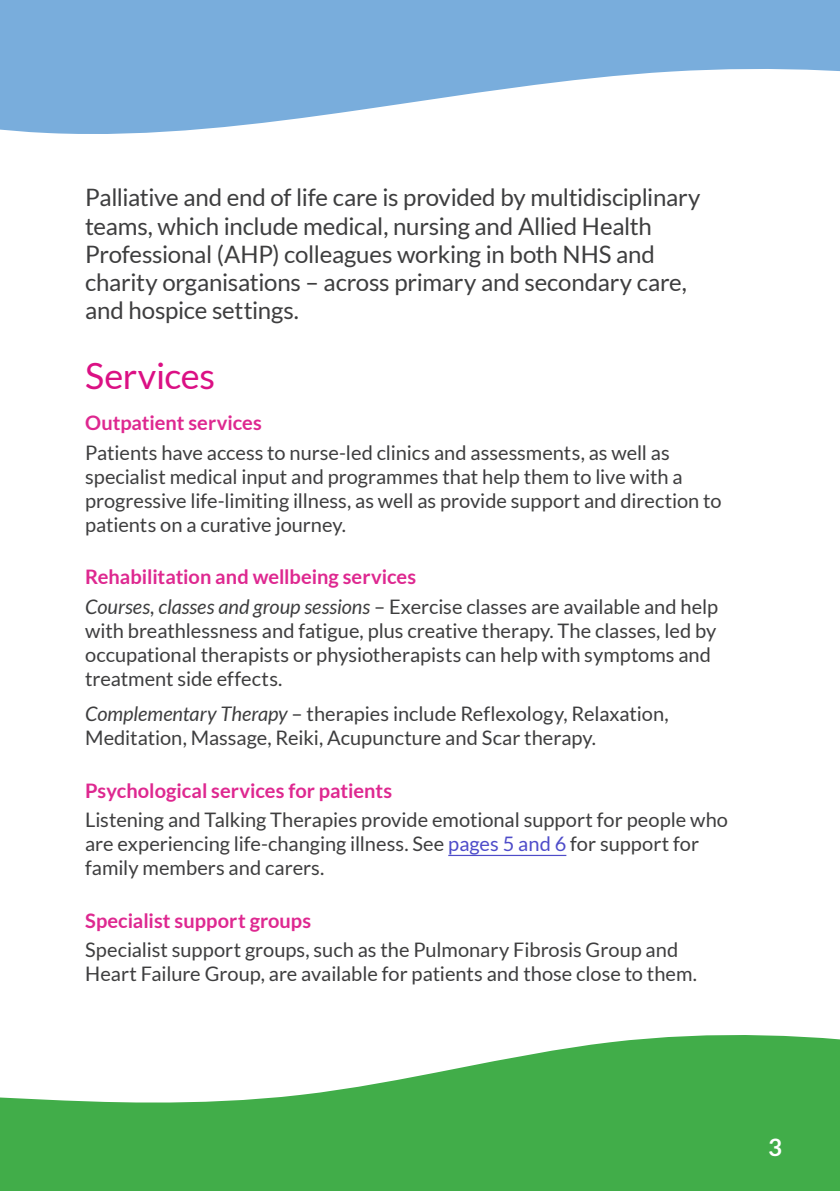
<style>
.page{position:relative;width:840px;height:1191px;background:#fff}
.page>*{position:absolute;margin:0;border:0;box-sizing:border-box;transform-origin:0 0}
.t1{font:36px "Lato";letter-spacing:-.01em;color:#db1084}
.t2{font:24px/28px "Lato";letter-spacing:-.01em;color:#3e3e3f}
.t3{font:700 24px "Lato";color:#fff}
.t4{font:20px/24px "Lato";color:#3e3e3f}
.t5{font:700 20px "Lato";color:#de2890}
.s1{font-weight:700;color:#de2890}
.s2{font-style:italic}
.s3{color:#4e4cc9}
</style>
<div class="page">
<hr style="left:448px;top:855px;width:118px;height:1px;background:#4e4cc9">
<svg style="left:0;top:0;width:839px;height:134px;fill:#79addc"></svg>
<svg style="left:0;top:1035px;width:839px;height:156px;fill:#41ad49"></svg>
<p class="t2" style="left:85px;top:184px;width:616px">Palliative and end of life care is provided by multidisciplinary teams, which include medical, nursing and Allied Health Professional (AHP) colleagues working in both NHS and charity organisations – across primary and secondary care, and hospice settings.</p>
<h1 class="t1" style="left:85px;top:356px;width:131px">Services</h1>
<p class="t5" style="left:85px;top:411px;width:178px">Outpatient services</p>
<p class="t4" style="left:85px;top:440px;width:637px">Patients have access to nurse-led clinics and assessments, as well as specialist medical input and programmes that help them to live with a progressive life-limiting illness, as well as provide support and direction to patients on a curative journey.</p>
<p class="t4" style="left:85px;top:562px;width:634px;line-height:29.6px"><span class="s1">Rehabilitation and wellbeing services<br></span><span class="s2">Courses, classes and group sessions</span> – Exercise classes are available and help</p>
<p class="t4" style="left:85px;top:618px;width:632px">with breathlessness and fatigue, plus creative therapy. The classes, led by occupational therapists or physiotherapists can help with symptoms and treatment side effects.</p>
<p class="t4" style="left:85px;top:702px;width:584px"><span class="s2">Complementary Therapy</span> – therapies include Reflexology, Relaxation,<br>Meditation, Massage, Reiki, Acupuncture and Scar therapy.</p>
<p class="t5" style="left:85px;top:779px;width:308px">Psychological services for patients</p>
<p class="t4" style="left:85px;top:808px;width:644px">Listening and Talking Therapies provide emotional support for people who are experiencing life-changing illness. See <span class="s3">pages 5 and 6</span> for support for family members and carers.</p>
<p class="t5" style="left:85px;top:909px;width:227px">Specialist support groups</p>
<p class="t4" style="left:85px;top:938px;width:613px">Specialist support groups, such as the Pulmonary Fibrosis Group and<br>Heart Failure Group, are available for patients and those close to them.</p>
<p class="t3" style="left:767px;top:1134px;width:15px">3</p>
</div>
